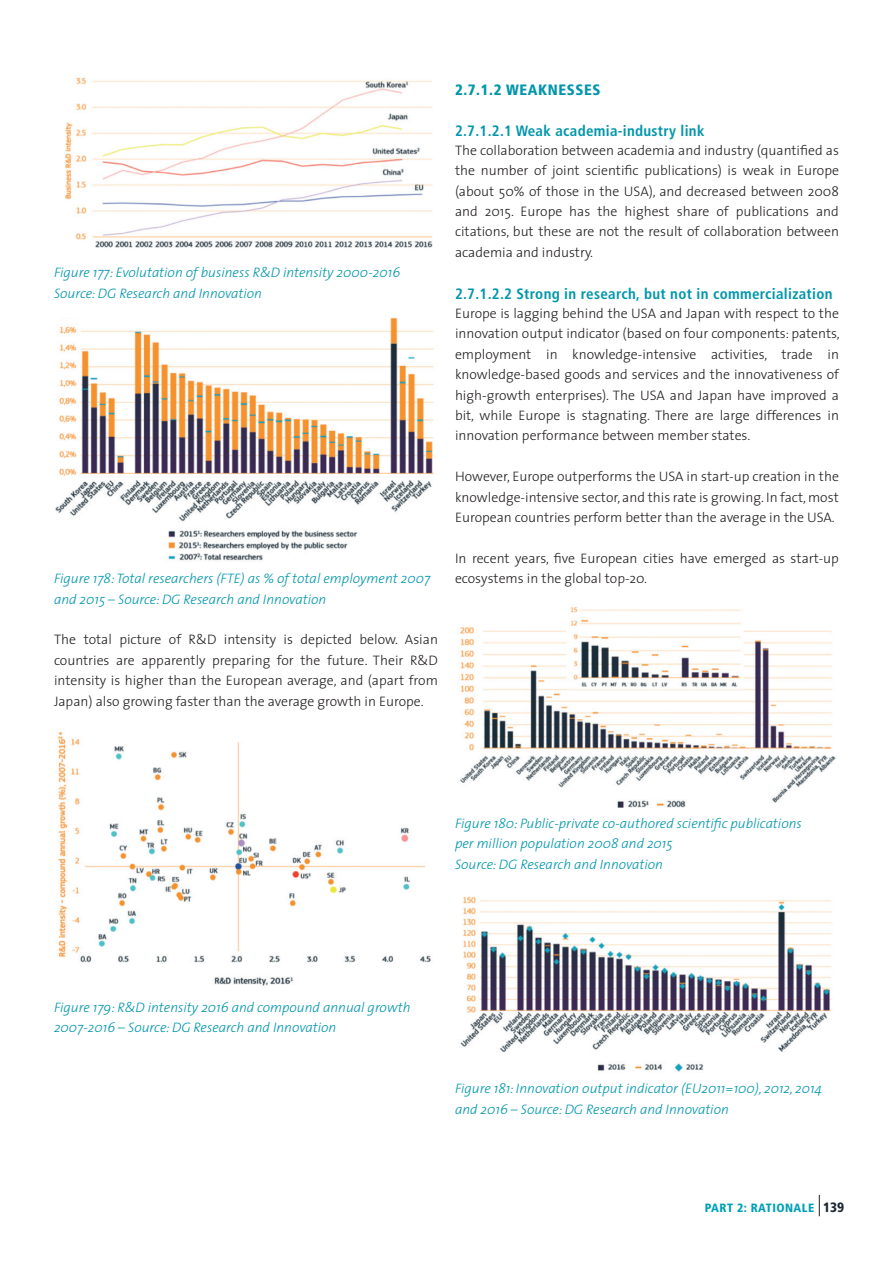
<style>
.page{position:relative;width:893px;height:1263px;background:#fff}
.page>*{position:absolute;margin:0;border:0;box-sizing:border-box;transform-origin:0 0}
.t1{font:700 condensed 15px "Frutiger";letter-spacing:.02em;color:#0096ab}
.t2{font:900 condensed 15px "Frutiger";letter-spacing:.04em;color:#0096ab}
.t3{font:300 13.8px/20.4px "The Sans";color:#231f20;text-align:justify}
.t4{font:italic 300 13.8px/20.4px "The Sans";color:#0096ab}
.t5{font:900 condensed 12px "Frutiger";letter-spacing:.04em;color:#00a0b6}
.s1{font-size:13.5px;color:#1c2933}
</style>
<div class="page">
<svg style="left:819px;top:1195px;width:1px;height:21px"></svg>
<img style="left:55px;top:317px;width:379px;height:244px">
<img style="left:58px;top:732px;width:373px;height:254px">
<img style="left:65px;top:77px;width:368px;height:171px">
<img style="left:460px;top:607px;width:376px;height:201px">
<img style="left:460px;top:896px;width:372px;height:176px">
<p class="t4" style="left:54px;top:262px;width:348px">Figure 177: Evolutation of business R&amp;D intensity 2000-2016<br>Source: DG Research and Innovation</p>
<p class="t4" style="left:54px;top:568px;width:378px">Figure 178: Total researchers (FTE) as % of total employment 2007 and 2015 – Source: DG Research and Innovation</p>
<p class="t3" style="left:54px;top:629px;width:385px">The total picture of R&amp;D intensity is depicted below. Asian countries are apparently preparing for the future. Their R&amp;D intensity is higher than the European average, and (apart from Japan) also growing faster than the average growth in Europe.</p>
<p class="t2" style="left:455px;top:81px;width:147px">2.7.1.2 WEAKNESSES</p>
<p class="t1" style="left:455px;top:122px;width:251px">2.7.1.2.1 Weak academia-industry link</p>
<p class="t3" style="left:455px;top:139px;width:385px">The collaboration between academia and industry (quantified as the number of joint scientific publications) is weak in Europe (about 50% of those in the USA), and decreased between 2008 and 2015. Europe has the highest share of publications and citations, but these are not the result of collaboration between academia and industry.</p>
<p class="t1" style="left:455px;top:285px;width:379px">2.7.1.2.2 Strong in research, but not in commercialization</p>
<p class="t3" style="left:455px;top:303px;width:386px">Europe is lagging behind the USA and Japan with respect to the innovation output indicator (based on four components: patents, employment in knowledge-intensive activities, trade in knowledge-based goods and services and the innovativeness of high-growth enterprises). The USA and Japan have improved a bit, while Europe is stagnating. There are large differences in innovation performance between member states.</p>
<p class="t3" style="left:455px;top:466px;width:385px">However, Europe outperforms the USA in start-up creation in the knowledge-intensive sector, and this rate is growing. In fact, most European countries perform better than the average in the USA.</p>
<p class="t3" style="left:455px;top:547px;width:385px">In recent years, five European cities have emerged as start-up ecosystems in the global top-20.</p>
<p class="t4" style="left:455px;top:813px;width:348px">Figure 180: Public-private co-authored scientific publications per million population 2008 and 2015<br>Source: DG Research and Innovation</p>
<p class="t4" style="left:54px;top:996px;width:358px">Figure 179: R&amp;D intensity 2016 and compound annual growth<br>2007-2016 – Source: DG Research and Innovation</p>
<p class="t4" style="left:455px;top:1078px;width:368px">Figure 181: Innovation output indicator (EU2011=100), 2012, 2014 and 2016 – Source: DG Research and Innovation</p>
<p class="t5" style="left:705px;top:1200px;width:141px">PART 2: RATIONALE <span class="s1">139</span></p>
</div>
